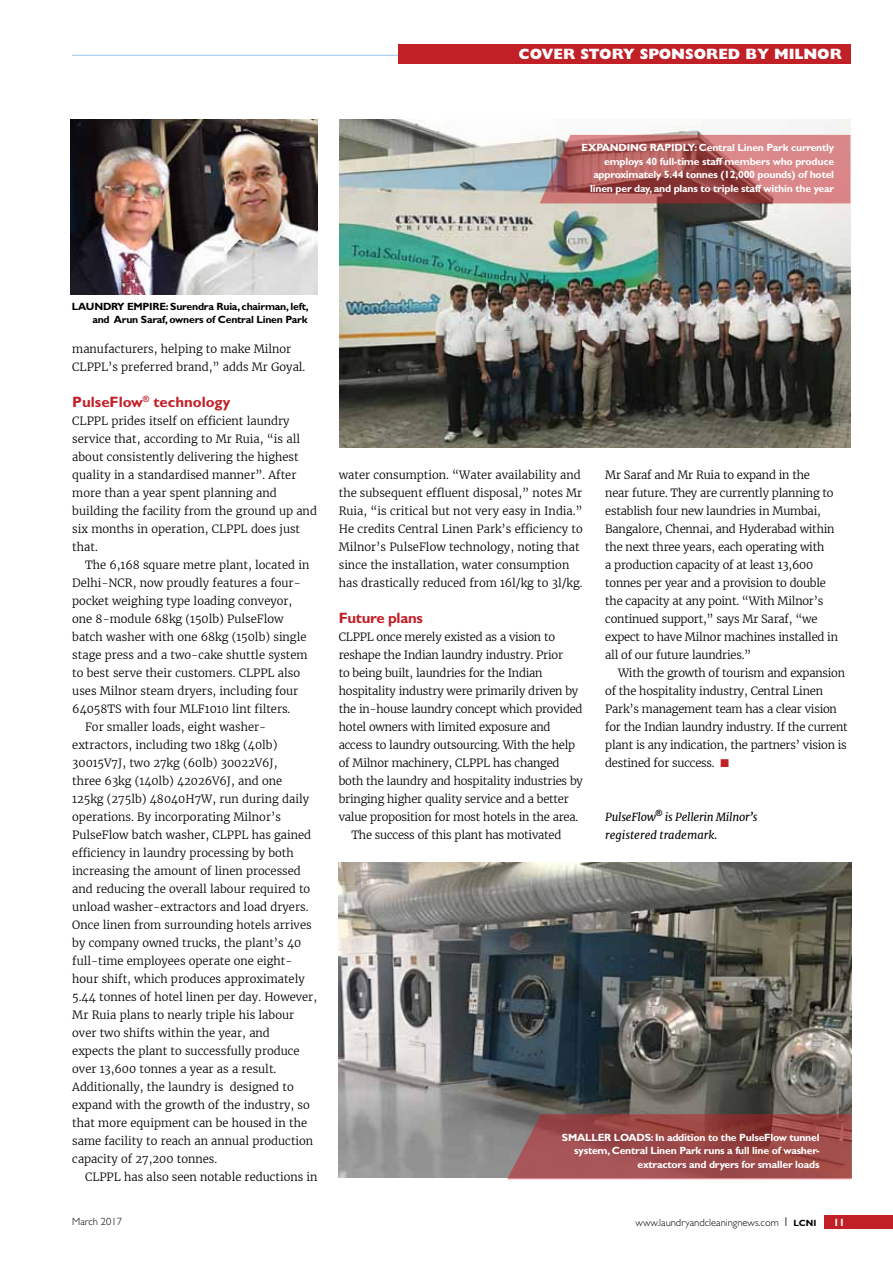
<style>
.page{position:relative;width:893px;height:1263px;background:#fff}
.page>*{position:absolute;margin:0;border:0;box-sizing:border-box;transform-origin:0 0}
.t1{font:800 15px "Gill Sans Std";color:#fff}
.t2{font:700 15px "Gill Sans Std";color:#c22027}
.t3{font:700 15px "Gill Sans Std";letter-spacing:-.02em;color:#c22027}
.t4{font:300 11.25px/18px "Merriweather";color:#000}
.t5{font:300 11.25px/18px "Merriweather";letter-spacing:-.02em;color:#000}
.t6{font:italic 11.25px/18px "Merriweather";letter-spacing:-.02em;color:#000}
.t7{font:700 10.5px/13.5px "Gill Sans Std";letter-spacing:-.02em;color:#fff;text-align:right}
.t8{font:700 10.5px/13.5px "Gill Sans Std";letter-spacing:-.02em;color:#000;text-align:right}
.t9{font:300 10.5px "Gill Sans Std";color:#000}
.s1{color:#c22027}
.s2{font-family:"Glypha LT Std";font-weight:400;font-size:12px}
.s3{font-weight:700;font-size:9px}
</style>
<div class="page">
<hr style="left:72px;top:55px;width:533px;height:1px;background:#97c7eb">
<div style="left:398px;top:45px;width:452px;height:19px;background:#c22027"></div>
<div style="left:825px;top:1215px;width:68px;height:14px;background:#c22027"></div>
<img style="left:71px;top:119px;width:246px;height:176px">
<img style="left:339px;top:119px;width:511px;height:329px">
<svg style="left:540px;top:135px;width:310px;height:68px;background:#b86b6b"></svg>
<img style="left:339px;top:862px;width:512px;height:316px">
<svg style="left:507px;top:1114px;width:344px;height:65px;background:#9b4c4c"></svg>
<h1 class="t1" style="left:518px;top:45px;width:178px">COVER STORY SPONSORE</h1>
<h1 class="t1" style="left:728px;top:45px;width:116px">D BY MILNOR</h1>
<p class="t7" style="left:582px;top:141px;width:254px">EXPANDING RAPIDLY: Central Linen Park currently employs 40 full-time staff members who produce approximately 5.44 tonnes (12,000 pounds) of hotel linen per day, and plans to triple staff within the year</p>
<p class="t8" style="left:72px;top:300px;width:238px">LAUNDRY EMPIRE: Surendra Ruia, chairman, left, and Arun Saraf, owners of Central Linen Park</p>
<p class="t4" style="left:72px;top:340px;width:235px">manufacturers, helping to make Milnor<br>CLPPL’s preferred brand,” adds Mr Goyal.</p>
<h1 class="t2" style="left:72px;top:393px;width:160px">PulseFlow<sup>®</sup> technology</h1>
<p class="t4" style="left:72px;top:412px;width:246px">CLPPL prides itself on efficient laundry service that, according to Mr Ruia, “is all about consistently delivering the highest quality in a standardised manner”. After more than a year spent planning and building the facility from the ground up and six months in operation, CLPPL does just that.</p>
<p class="t4" style="left:85px;top:556px;width:226px">The 6,168 square metre plant, located in</p>
<p class="t4" style="left:72px;top:574px;width:230px">Delhi-NCR, now proudly features a four-</p>
<p class="t4" style="left:72px;top:592px;width:222px">pocket weighing type loading conveyor,</p>
<p class="t4" style="left:72px;top:610px;width:213px">one 8-module 68kg (150lb) PulseFlow</p>
<p class="t4" style="left:72px;top:628px;width:236px">batch washer with one 68kg (150lb) single</p>
<p class="t4" style="left:72px;top:646px;width:237px">stage press and a two-cake shuttle system</p>
<p class="t4" style="left:72px;top:664px;width:229px">to best serve their customers. CLPPL also</p>
<p class="t4" style="left:72px;top:682px;width:227px">uses Milnor steam dryers, including four</p>
<p class="t4" style="left:72px;top:700px;width:220px">64058TS with four MLF1010 lint filters.</p>
<p class="t4" style="left:85px;top:718px;width:183px">For smaller loads, eight washer-</p>
<p class="t4" style="left:72px;top:736px;width:207px">extractors, including two 18kg (40lb)</p>
<p class="t4" style="left:72px;top:754px;width:207px">30015V7J, two 27kg (60lb) 30022V6J,</p>
<p class="t4" style="left:72px;top:772px;width:211px">three 63kg (140lb) 42026V6J, and one</p>
<p class="t4" style="left:72px;top:790px;width:238px">125kg (275lb) 48040H7W, run during daily</p>
<p class="t4" style="left:72px;top:808px;width:210px">operations. By incorporating Milnor’s</p>
<p class="t4" style="left:72px;top:826px;width:240px">PulseFlow batch washer, CLPPL has gained</p>
<p class="t4" style="left:72px;top:844px;width:223px">efficiency in laundry processing by both</p>
<p class="t4" style="left:72px;top:862px;width:230px">increasing the amount of linen processed</p>
<p class="t4" style="left:72px;top:880px;width:239px">and reducing the overall labour required to</p>
<p class="t4" style="left:72px;top:898px;width:238px">unload washer-extractors and load dryers.</p>
<p class="t4" style="left:72px;top:916px;width:241px">Once linen from surrounding hotels arrives</p>
<p class="t4" style="left:72px;top:934px;width:230px">by company owned trucks, the plant’s 40</p>
<p class="t4" style="left:72px;top:952px;width:222px">full-time employees operate one eight-</p>
<p class="t4" style="left:72px;top:970px;width:234px">hour shift, which produces approximately</p>
<p class="t4" style="left:72px;top:988px;width:246px">5.44 tonnes of hotel linen per day. However,</p>
<p class="t4" style="left:72px;top:1006px;width:223px">Mr Ruia plans to nearly triple his labour</p>
<p class="t4" style="left:72px;top:1024px;width:199px">over two shifts within the year, and</p>
<p class="t4" style="left:72px;top:1042px;width:229px">expects the plant to successfully produce</p>
<p class="t4" style="left:72px;top:1060px;width:206px">over 13,600 tonnes a year as a result.</p>
<p class="t4" style="left:72px;top:1078px;width:223px">Additionally, the laundry is designed to</p>
<p class="t4" style="left:72px;top:1096px;width:239px">expand with the growth of the industry, so</p>
<p class="t4" style="left:72px;top:1114px;width:236px">that more equipment can be housed in the</p>
<p class="t4" style="left:72px;top:1132px;width:242px">same facility to reach an annual production</p>
<p class="t4" style="left:72px;top:1150px;width:146px">capacity of 27,200 tonnes.</p>
<p class="t4" style="left:85px;top:1168px;width:234px">CLPPL has also seen notable reductions in</p>
<p class="t4" style="left:339px;top:466px;width:245px">water consumption. “Water availability and the subsequent effluent disposal,” notes Mr Ruia, “is critical but not very easy in India.” He credits Central Linen Park’s efficiency to Milnor’s PulseFlow technology, noting that since the installation, water consumption has drastically reduced from 16l/kg to 3l/kg.</p>
<h1 class="t3" style="left:339px;top:609px;width:86px">Future plans</h1>
<p class="t5" style="left:339px;top:628px;width:218px">CLPPL once merely existed as a vision to</p>
<p class="t5" style="left:339px;top:646px;width:226px">reshape the Indian laundry industry. Prior</p>
<p class="t5" style="left:339px;top:664px;width:205px">to being built, laundries for the Indian</p>
<p class="t5" style="left:339px;top:682px;width:241px">hospitality industry were primarily driven by</p>
<p class="t5" style="left:339px;top:700px;width:245px">the in-house laundry concept which provided</p>
<p class="t5" style="left:339px;top:718px;width:213px">hotel owners with limited exposure and</p>
<p class="t5" style="left:339px;top:736px;width:238px">access to laundry outsourcing. With the help</p>
<p class="t5" style="left:339px;top:754px;width:222px">of Milnor machinery, CLPPL has changed</p>
<p class="t5" style="left:339px;top:772px;width:246px">both the laundry and hospitality industries by</p>
<p class="t5" style="left:339px;top:790px;width:232px">bringing higher quality service and a better</p>
<p class="t5" style="left:339px;top:808px;width:241px">value proposition for most hotels in the area.</p>
<p class="t5" style="left:351px;top:826px;width:211px">The success of this plant has motivated</p>
<p class="t5" style="left:605px;top:466px;width:234px">Mr Saraf and Mr Ruia to expand in the<br>near future. They are currently planning to establish four new laundries in Mumbai, Bangalore, Chennai, and Hyderabad within the next three years, each operating with<br>a production capacity of at least 13,600 tonnes per year and a provision to double the capacity at any point. “With Milnor’s continued support,” says Mr Saraf, “we expect to have Milnor machines installed in all of our future laundries.”</p>
<p class="t5" style="left:605px;top:664px;width:244px;text-indent:13px">With the growth of tourism and expansion of the hospitality industry, Central Linen Park’s management team has a clear vision for the Indian laundry industry. If the current plant is any indication, the partners’ vision is destined for success. <span class="s1">■</span></p>
<p class="t6" style="left:605px;top:808px;width:154px">PulseFlow<sup>®</sup> is Pellerin Milnor’s registered trademark.</p>
<p class="t7" style="left:562px;top:1130px;width:259px">SMALLER LOADS: In addition to the PulseFlow tunnel system, Central Linen Park runs a full line of washer&shy;extractors and dryers for smaller loads</p>
<p class="t9" style="left:72px;top:1215px;width:51px">March 2017</p>
<p class="t9" style="left:636px;top:1217px;width:182px">www.laundryandcleaningnews.com <span class="s2">|</span> <span class="s3">LCNI</span></p>
<p class="t7" style="left:833px;top:1215px;width:13px">11</p>
</div>
